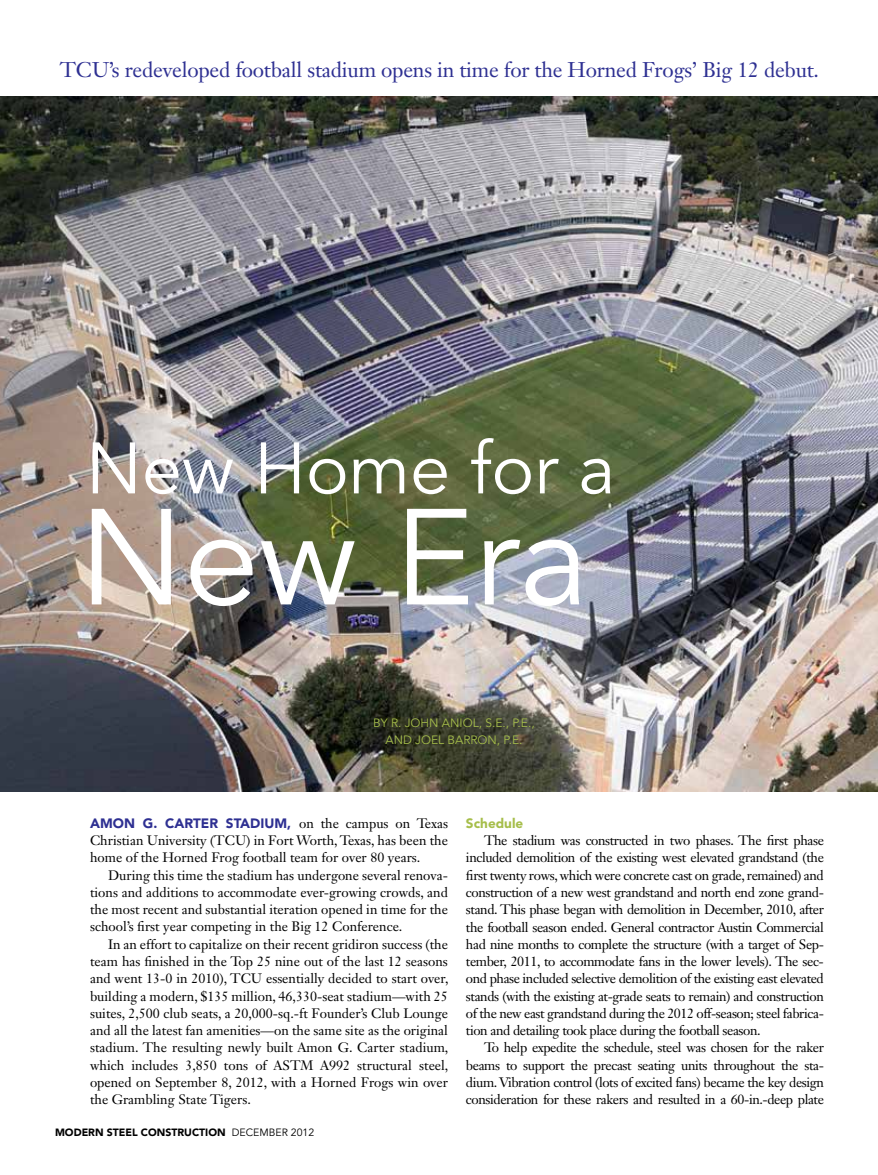
<style>
.page{position:relative;width:878px;height:1175px;background:#fff}
.page>*{position:absolute;margin:0;border:0;box-sizing:border-box;transform-origin:0 0}
.t1{font:135px "Avenir LT Std";color:#fff}
.t2{font:72px "Avenir LT Std";color:#fff}
.t3{font:21px "Janson Text LT Std";letter-spacing:-.01em;color:#2e3092}
.t4{font:13.5px/17.2px "Janson Text LT Std";color:#000;text-align:justify}
.t5{font:900 13.5px "Avenir LT Std";color:#2e3092}
.t6{font:900 13.5px "Avenir LT Std";color:#a6be4b}
.t7{font:12px/17.2px "Avenir LT Std";color:#a6be4b}
.t8{font:900 10.5px "Avenir LT Std";color:#000}
.s1{font-family:"Janson Text LT Std";font-weight:400;color:#000}
.s2{font-weight:400}
</style>
<div class="page">
<img style="left:0;top:96px;width:878px;height:695px">
<h3 class="t3" style="left:60px;top:57px;width:760px">TCU’s redeveloped football stadium opens in time for the Horned Frogs’ Big 12 debut.</h3>
<h2 class="t2" style="left:86px;top:427px;width:531px">NEW HOME FOR A</h2>
<h1 class="t1" style="left:79px;top:480px;width:512px">N EW ERA</h1>
<p class="t7" style="left:385px;top:714px;width:151px;text-indent:-12px">BY R. JOHN ANIOL, S.E., P.E.,<br>AND JOEL BARR</p>
<p class="t7" style="left:477px;top:731px;width:46px">ON, P.E.</p>
<p class="t5" style="left:90px;top:815px;width:359px">AMON G. CARTER STADIUM, <span class="s1">on the campus on Texas</span></p>
<p class="t4" style="left:90px;top:831px;width:359px">Christian University (TCU) in Fort Worth, Texas, has been the home of the Horned Frog football team for over 80 years.</p>
<p class="t4" style="left:90px;top:866px;width:359px;text-indent:18px">During this time the stadium has undergone several renova&shy;tions and additions to accommodate ever-growing crowds, and the most recent and substantial iteration opened in time for the school’s first year competing in the Big 12 Conference.</p>
<p class="t4" style="left:90px;top:935px;width:360px;text-indent:18px">In an effort to capitalize on their recent gridiron success (the team has finished in the Top 25 nine out of the last 12 seasons and went 13-0 in 2010), TCU essentially decided to start over, building a modern, $135 million, 46,330-seat stadium—with 25 suites, 2,500 club seats, a 20,000-sq.-ft Founder’s Club Lounge and all the latest fan amenities—on the same site as the original stadium. The resulting newly built Amon G. Carter stadium, which includes 3,850 tons of ASTM A992 structural steel, opened on September 8, 2012, with a Horned Frogs win over the Grambling State Tigers.</p>
<p class="t8" style="left:55px;top:1125px;width:261px">MODERN STEEL CONSTRUCTION <span class="s2">DECEMBER 2012</span></p>
<p class="t6" style="left:466px;top:815px;width:59px">SCHEDULE</p>
<p class="t4" style="left:466px;top:831px;width:359px;text-indent:18px">The stadium was constructed in two phases. The first phase included demolition of the existing west elevated grandstand (the first twenty rows, which were concrete cast on grade, remained) and construction of a new west grandstand and north end zone grand&shy;stand. This phase began with demolition in December, 2010, after the football season ended. General contractor Austin Commercial had nine months to complete the structure (with a target of Sep&shy;tember, 2011, to accommodate fans in the lower levels). The sec&shy;ond phase included selective demolition of the existing east elevated stands (with the existing at-grade seats to remain) and construction of the new east grandstand during the 2012 off-season; steel fabrica&shy;tion and detailing took place during the football season.</p>
<p class="t4" style="left:466px;top:1038px;width:359px;text-indent:18px">To help expedite the schedule, steel was chosen for the raker beams to support the precast seating units throughout the sta&shy;dium. Vibration control (lots of excited fans) became the key design consideration for these rakers and resulted in a 60-in.-deep plate</p>
</div>
